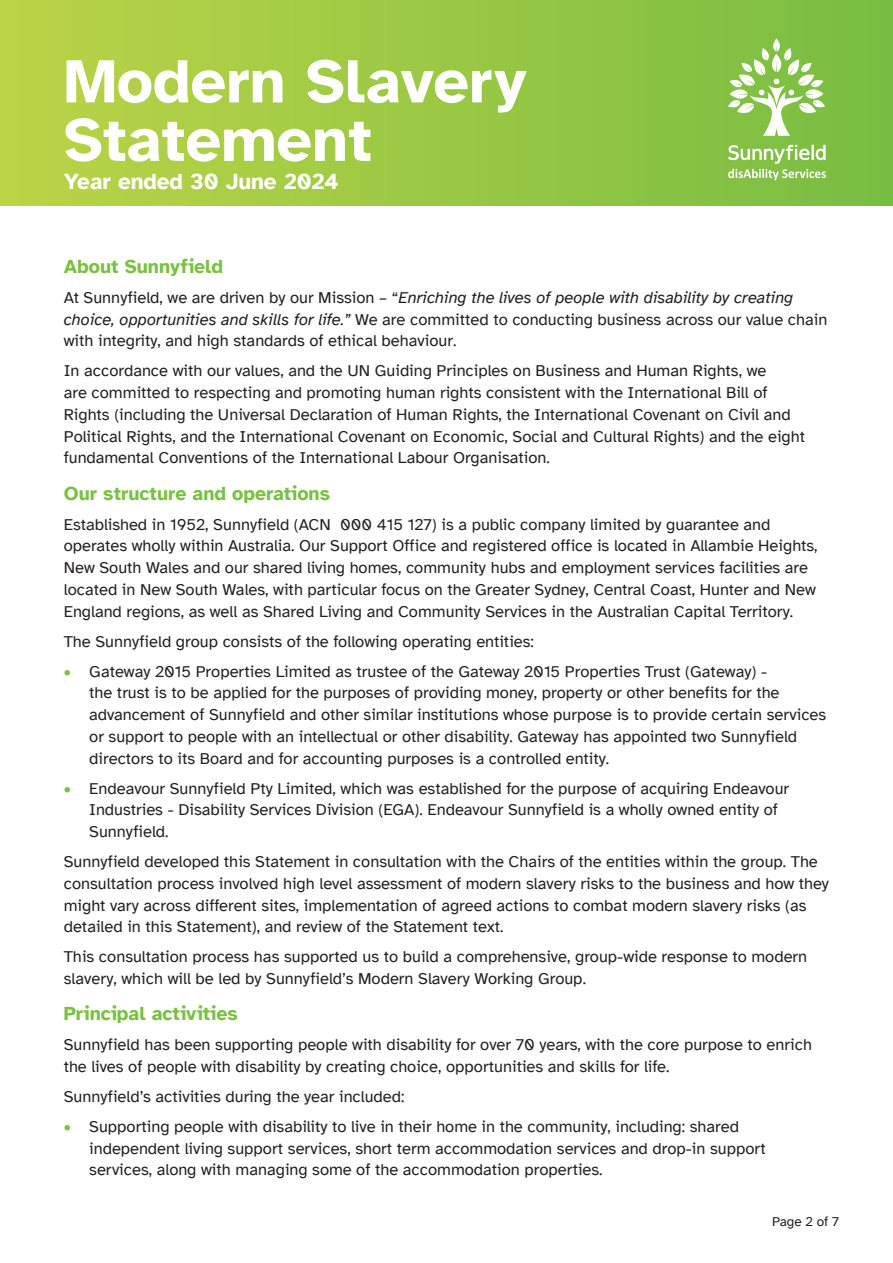
<style>
.page{position:relative;width:893px;height:1263px;background:#fff}
.page>*{position:absolute;margin:0;border:0;box-sizing:border-box;transform-origin:0 0}
.t1{font:700 63px/58.5px "Atkinson Hyperlegible";color:#fff}
.t2{font:700 22.5px "Atkinson Hyperlegible";color:#fff}
.SF_Sub_Headings{font:700 19.5px "Atkinson Hyperlegible";color:#79c142}
.SF_Copy{font:16.5px/21.8px "Atkinson Hyperlegible";color:#231f20}
.SF_Copy-2{font:13.5px "Atkinson Hyperlegible";color:#231f20}
.s1{font-style:italic}
.s2{color:#79c142}
</style>
<div class="page">
<div style="left:0;top:0;width:893px;height:206px;background:linear-gradient(to right,#bbd447,#78bd42)"></div>
<svg style="left:728px;top:38px;width:97px;height:98px"></svg>
<svg style="left:728px;top:145px;width:98px;height:35px"></svg>
<p class="t1" style="left:64px;top:52px;width:464px">Modern Slavery<br>Statement</p>
<p class="t2" style="left:64px;top:168px;width:276px">Year ended 30 June 2024</p>
<p class="SF_Sub_Headings" style="left:64px;top:255px;width:161px">About Sunnyfield</p>
<p class="SF_Copy" style="left:64px;top:287px;width:765px">At Sunnyfield, we are driven by our Mission – “<span class="s1">Enriching the lives of people with disability by creating choice, opportunities and skills for life.”</span> We are committed to conducting business across our value chain with integrity, and high standards of ethical behaviour.</p>
<p class="SF_Copy" style="left:64px;top:360px;width:743px">In accordance with our values, and the UN Guiding Principles on Business and Human Rights, we<br>are committed to respecting and promoting human rights consistent with the International Bill of Rights (including the Universal Declaration of Human Rights, the International Covenant on Civil and Political Rights, and the International Covenant on Economic, Social and Cultural Rights) and the eight fundamental Conventions of the International Labour Organisation.</p>
<p class="SF_Sub_Headings" style="left:64px;top:481px;width:268px">Our structure and operations</p>
<p class="SF_Copy" style="left:64px;top:513px;width:755px">Established in 1952, Sunnyfield (ACN 000 415 127) is a public company limited by guarantee and operates wholly within Australia. Our Support Office and registered office is located in Allambie Heights, New South Wales and our shared living homes, community hubs and employment services facilities are located in New South Wales, with particular focus on the Greater Sydney, Central Coast, Hunter and New England regions, as well as Shared Living and Community Services in the Australian Capital Territory.</p>
<p class="SF_Copy" style="left:64px;top:630px;width:472px">The Sunnyfield group consists of the following operating entities:</p>
<p class="SF_Copy" style="left:89px;top:660px;width:738px;text-indent:-26px"><span class="s2">•</span> Gateway 2015 Properties Limited as trustee of the Gateway 2015 Properties Trust (Gateway) -<br>the trust is to be applied for the purposes of providing money, property or other benefits for the advancement of Sunnyfield and other similar institutions whose purpose is to provide certain services or support to people with an intellectual or other disability. Gateway has appointed two Sunnyfield directors to its Board and for accounting purposes is a controlled entity.</p>
<p class="SF_Copy" style="left:89px;top:777px;width:701px;text-indent:-26px"><span class="s2">•</span> Endeavour Sunnyfield Pty Limited, which was established for the purpose of acquiring Endeavour<br>Industries - Disability Services Division (EGA). Endeavour Sunnyfield is a wholly owned entity of<br>Sunnyfield.</p>
<p class="SF_Copy" style="left:64px;top:851px;width:767px">Sunnyfield developed this Statement in consultation with the Chairs of the entities within the group. The consultation process involved high level assessment of modern slavery risks to the business and how they might vary across different sites, implementation of agreed actions to combat modern slavery risks (as detailed in this Statement), and review of the Statement text.</p>
<p class="SF_Copy" style="left:64px;top:946px;width:745px">This consultation process has supported us to build a comprehensive, group-wide response to modern slavery, which will be led by Sunnyfield’s Modern Slavery Working Group.</p>
<p class="SF_Sub_Headings" style="left:64px;top:1002px;width:176px">Principal activities</p>
<p class="SF_Copy" style="left:64px;top:1034px;width:750px">Sunnyfield has been supporting people with disability for over 70 years, with the core purpose to enrich the lives of people with disability by creating choice, opportunities and skills for life.</p>
<p class="SF_Copy" style="left:64px;top:1086px;width:342px">Sunnyfield’s activities during the year included:</p>
<p class="SF_Copy" style="left:89px;top:1116px;width:678px;text-indent:-26px"><span class="s2">•</span> Supporting people with disability to live in their home in the community, including: shared independent living support services, short term accommodation services and drop-in support services, along with managing some of the accommodation properties.</p>
<p class="SF_Copy-2" style="left:772px;top:1214px;width:68px">Page 2 of 7</p>
</div>
